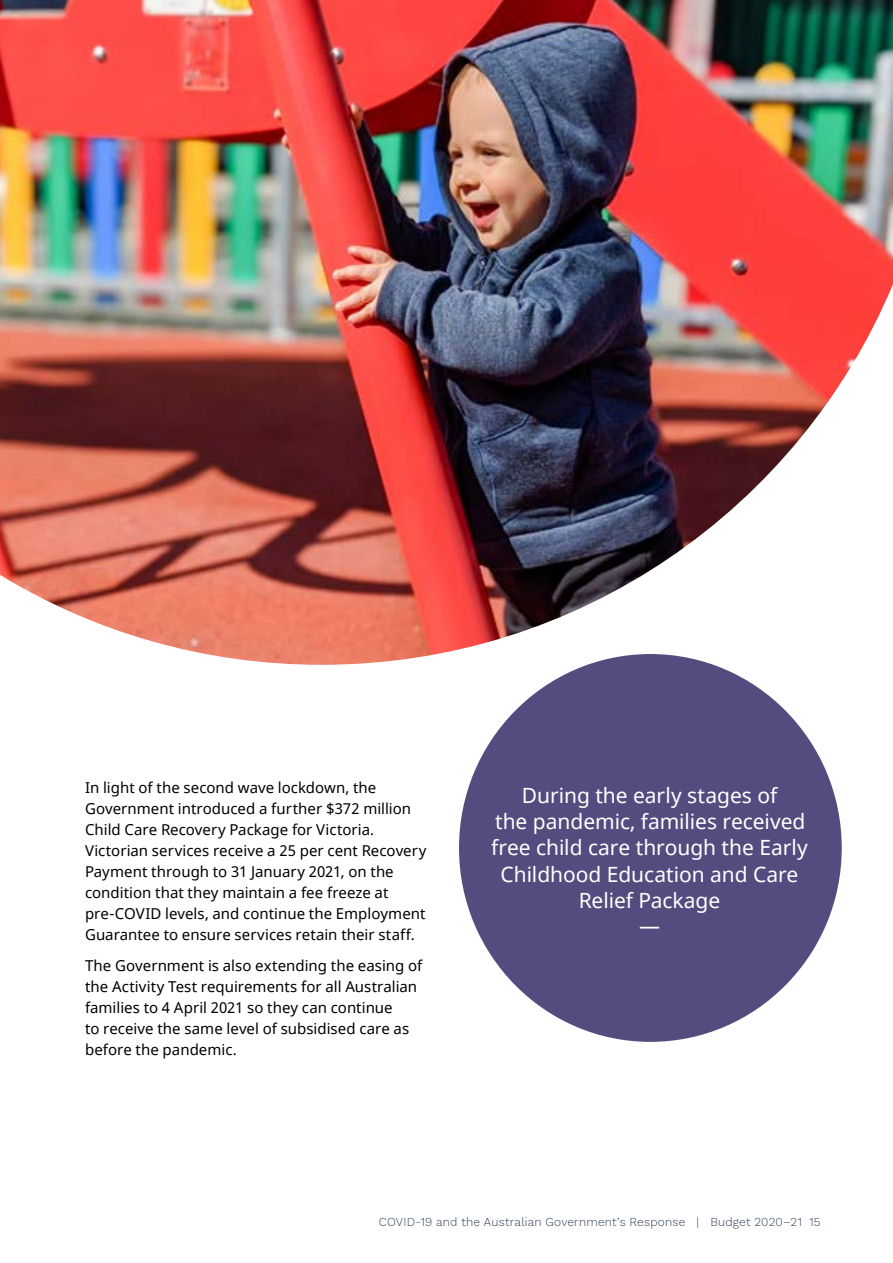
<style>
.page{position:relative;width:893px;height:1263px;background:#fff}
.page>*{position:absolute;margin:0;border:0;box-sizing:border-box;transform-origin:0 0}
.t1{font:21px/26.2px "Noto Sans";color:#fff;text-align:center}
._01_Body_text{font:15px/21px "Noto Sans";color:#000}
.t2{font:300 12px "Work Sans";letter-spacing:.015em;color:#2d3f55}
</style>
<div class="page">
<img style="left:0;top:0;width:893px;height:665px">
<div style="left:459px;top:654px;width:383px;height:388px;background:#534d7f;border-radius:50%"></div>
<p class="_01_Body_text" style="left:85px;top:777px;width:343px">In light of the second wave lockdown, the Government introduced a further $372 million Child Care Recovery Package for Victoria.<br>Victorian services receive a 25 per cent Recovery Payment through to 31 January 2021, on the condition that they maintain a fee freeze at pre-COVID levels, and continue the Employment Guarantee to ensure services retain their staff.</p>
<p class="_01_Body_text" style="left:85px;top:956px;width:339px">The Government is also extending the easing of the Activity Test requirements for all Australian families to 4 April 2021 so they can continue<br>to receive the same level of subsidised care as before the pandemic.</p>
<h1 class="t1" style="left:491px;top:783px;width:318px">During the early stages of<br>the pandemic, families received free child care through the Early<br>Childhood Education and Care<br>Relief Package<br>—</h1>
<p class="t2" style="left:379px;top:1213px;width:443px">COVID-19 and the Australian Government’s Response | Budget 2020–21 15</p>
</div>
